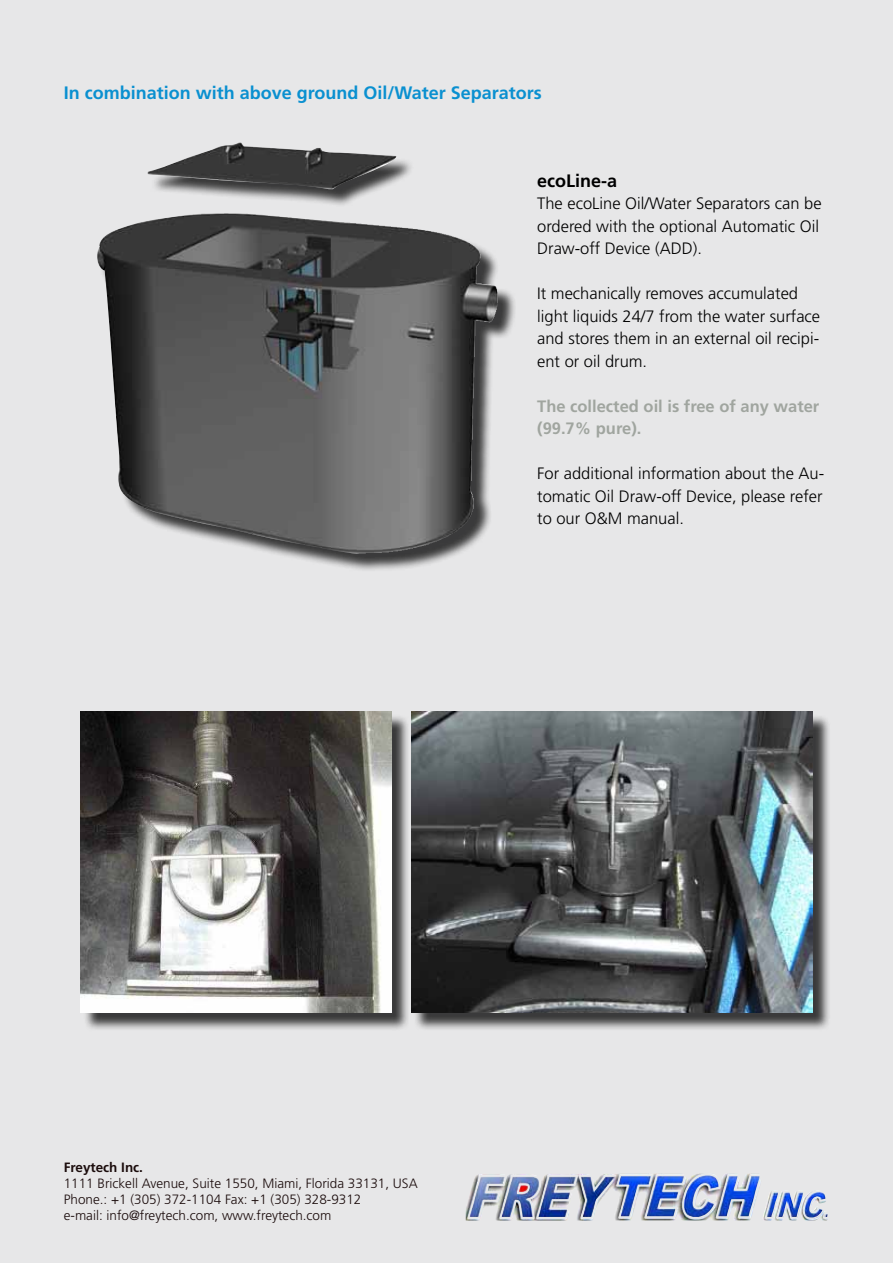
<style>
.page{position:relative;width:893px;height:1263px;background:#fff}
.page>*{position:absolute;margin:0;border:0;box-sizing:border-box;transform-origin:0 0}
.t1{font:700 18px "Frutiger";color:#0a90d0}
.t2{font:700 18px "Frutiger";color:#000}
.t3{font:300 16.5px/22.5px "Frutiger";color:#000}
.t4{font:700 16.5px/22.5px "Frutiger";color:#a0a59f}
.t5{font:300 13.5px/16.2px "Frutiger";color:#1b0c0c}
.t6{font:700 13.5px "Frutiger";color:#1b0c0c}
</style>
<div class="page">
<div style="left:0;top:0;width:893px;height:1262px;background:#e7e7e8"></div>
<div style="left:100px;top:145px;width:416px;height:427px;background:#000;opacity:.75"></div>
<img style="left:97px;top:142px;width:401px;height:414px">
<div style="left:414px;top:714px;width:417px;height:317px;background:#000;opacity:.75"></div>
<img style="left:411px;top:712px;width:401px;height:301px">
<div style="left:83px;top:714px;width:327px;height:317px;background:#000;opacity:.75"></div>
<img style="left:81px;top:712px;width:310px;height:301px">
<img style="left:686px;top:1174px;width:74px;height:45px">
<p class="t1" style="left:64px;top:85px;width:480px">In combination with above ground Oil/Water Separators</p>
<p class="t2" style="left:537px;top:173px;width:82px">ecoLine-a</p>
<p class="t3" style="left:537px;top:194px;width:286px">The ecoLine Oil/Water Separators can be ordered with the optional Automatic Oil<br>Draw-off Device (ADD).</p>
<p class="t3" style="left:537px;top:284px;width:284px">It mechanically removes accumulated light liquids 24/7 from the water surface and stores them in an external oil recipi&shy;ent or oil drum.</p>
<p class="t4" style="left:537px;top:396px;width:284px">The collected oil is free of any water (99.7% pure).</p>
<p class="t3" style="left:537px;top:464px;width:288px;text-align:justify">For additional information about the Au&shy;tomatic Oil Draw-off Device, please refer to our O&amp;M manual.</p>
<p class="t6" style="left:64px;top:1161px;width:81px">Freytech Inc.</p>
<p class="t5" style="left:64px;top:1176px;width:355px">1111 Brickell Avenue, Suite 1550, Miami, Florida 33131, USA<br>Phone.: +1 (305) 372-1104 Fax: +1 (305) 328-9312<br>e-mail: info@freytech.com, www.freytech.com</p>
</div>
